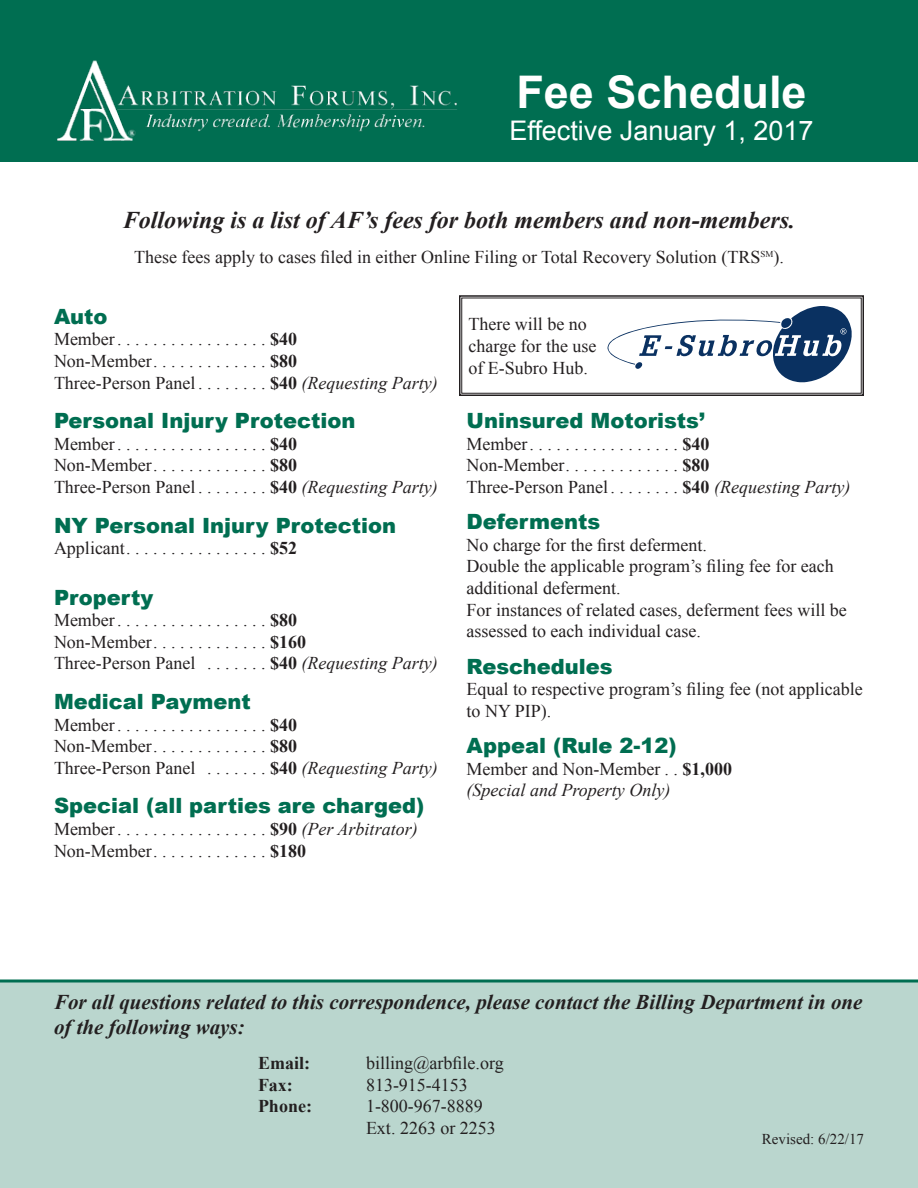
<style>
.page{position:relative;width:918px;height:1188px;background:#fff}
.page>*{position:absolute;margin:0;border:0;box-sizing:border-box;transform-origin:0 0}
.t1{font:700 45px "Arial";color:#fff}
.t2{font:27px "Arial";color:#fff}
.t3{font:italic 700 24px "Times New Roman";color:#231f20}
.t4{font:900 21px "Arial";color:#006e51}
.t5{font:italic 700 21px/25.2px "Times New Roman";color:#231f20}
.t6{font:18px/21.6px "Times New Roman";color:#231f20}
.t7{font:italic 18px/21.6px "Times New Roman";color:#231f20}
.t8{font:700 18px "Times New Roman";color:#231f20}
.t9{font:15px "Times New Roman";color:#231f20}
.s1{font-weight:700}
.s2{font-style:italic}
.s3{font-style:normal}
.s4{font-weight:700;font-style:normal}
</style>
<div class="page">
<div style="left:0;top:0;width:918px;height:161px;background:#006e51"></div>
<img style="left:57px;top:60px;width:400px;height:81px">
<div style="left:0;top:981px;width:918px;height:207px;background:#bad6ce"></div>
<hr style="left:0;top:980px;width:918px;height:2px;background:#006e51">
<svg style="left:459px;top:295px;width:405px;height:101px"></svg>
<h1 class="t1" style="left:516px;top:62px;width:292px">Fee Schedule</h1>
<h2 class="t2" style="left:509px;top:113px;width:306px">Effective January 1, 2017</h2>
<h3 class="t3" style="left:123px;top:203px;width:674px">Following is a list of AF’s fees for both members and non-members.</h3>
<p class="t6" style="left:134px;top:246px;width:649px">These fees apply to cases filed in either Online Filing or Total Recovery Solution (TRS<sup>SM</sup>).</p>
<p class="t4" style="left:54px;top:301px;width:55px">Auto</p>
<p class="t6" style="left:54px;top:328px;width:385px">Member . . . . . . . . . . . . . . . . . <span class="s1">$40<br></span>Non-Member . . . . . . . . . . . . . <span class="s1">$80<br></span>Three-Person Panel . . . . . . . . <span class="s1">$40</span> <span class="s2">(Requesting Party)</span></p>
<p class="t4" style="left:54px;top:405px;width:303px">Personal Injury Protection</p>
<p class="t6" style="left:54px;top:433px;width:385px">Member . . . . . . . . . . . . . . . . . <span class="s1">$40<br></span>Non-Member . . . . . . . . . . . . . <span class="s1">$80<br></span>Three-Person Panel . . . . . . . . <span class="s1">$40</span> <span class="s2">(Requesting Party)</span></p>
<p class="t4" style="left:54px;top:510px;width:344px">NY Personal Injury Protection</p>
<p class="t6" style="left:54px;top:537px;width:244px">Applicant . . . . . . . . . . . . . . . . <span class="s1">$52</span></p>
<p class="t4" style="left:54px;top:582px;width:101px">Property</p>
<p class="t6" style="left:54px;top:609px;width:385px">Member . . . . . . . . . . . . . . . . . <span class="s1">$80<br></span>Non-Member . . . . . . . . . . . . . <span class="s1">$160<br></span>Three-Person Panel . . . . . . . <span class="s1">$40</span> <span class="s2">(Requesting Party)</span></p>
<p class="t4" style="left:54px;top:686px;width:198px">Medical Payment</p>
<p class="t6" style="left:54px;top:713px;width:385px">Member . . . . . . . . . . . . . . . . . <span class="s1">$40<br></span>Non-Member . . . . . . . . . . . . . <span class="s1">$80<br></span>Three-Person Panel . . . . . . . <span class="s1">$40</span> <span class="s2">(Requesting Party)</span></p>
<p class="t4" style="left:54px;top:791px;width:372px">Special (all parties are charged)</p>
<p class="t6" style="left:54px;top:818px;width:365px">Member . . . . . . . . . . . . . . . . . <span class="s1">$90</span> <span class="s2">(Per Arbitrator)<br></span>Non-Member . . . . . . . . . . . . . <span class="s1">$180</span></p>
<p class="t6" style="left:468px;top:313px;width:130px">There will be no charge for the use of E-Subro Hub.</p>
<p class="t4" style="left:467px;top:405px;width:240px">Uninsured Motorists’</p>
<p class="t6" style="left:467px;top:432px;width:385px">Member . . . . . . . . . . . . . . . . . <span class="s1">$40<br></span>Non-Member . . . . . . . . . . . . . <span class="s1">$80<br></span>Three-Person Panel . . . . . . . . <span class="s1">$40</span> <span class="s2">(Requesting Party)</span></p>
<p class="t4" style="left:467px;top:506px;width:135px">Deferments</p>
<p class="t6" style="left:467px;top:534px;width:382px">No charge for the first deferment.<br>Double the applicable program’s filing fee for each additional deferment.<br>For instances of related cases, deferment fees will be assessed to each individual case.</p>
<p class="t4" style="left:467px;top:651px;width:148px">Reschedules</p>
<p class="t6" style="left:467px;top:678px;width:398px">Equal to respective program’s filing fee (not applicable to NY PIP).</p>
<p class="t4" style="left:467px;top:731px;width:212px">Appeal (Rule 2-12)</p>
<p class="t7" style="left:467px;top:758px;width:267px"><span class="s3">Member and Non-Member . .</span> <span class="s4">$1,000 </span>(Special and Property Only)</p>
<p class="t5" style="left:54px;top:989px;width:810px">For all questions related to this correspondence, please contact the Billing Department in one of the following ways:</p>
<p class="t8" style="left:258px;top:1051px;width:54px">Email:</p>
<p class="t6" style="left:366px;top:1052px;width:139px">billing@arbfile.org</p>
<p class="t8" style="left:258px;top:1072px;width:36px">Fax:</p>
<p class="t6" style="left:366px;top:1074px;width:103px">813-915-4153</p>
<p class="t8" style="left:258px;top:1094px;width:55px">Phone:</p>
<p class="t6" style="left:366px;top:1095px;width:131px">1-800-967-8889<br>Ext. 2263 or 2253</p>
<p class="t9" style="left:762px;top:1129px;width:104px">Revised: 6/22/17</p>
</div>
